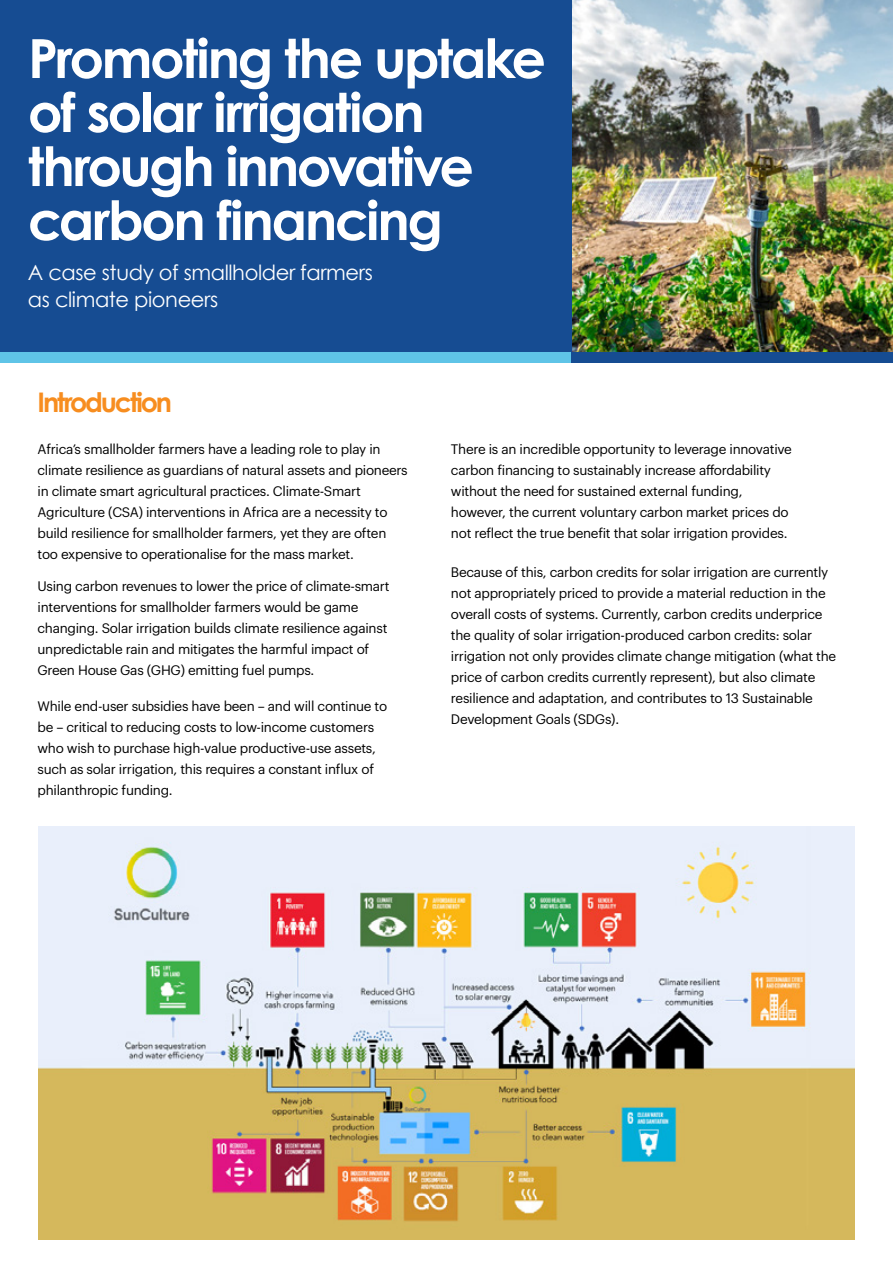
<style>
.page{position:relative;width:893px;height:1263px;background:#fff}
.page>*{position:absolute;margin:0;border:0;box-sizing:border-box;transform-origin:0 0}
.t1{font:700 54px/54px "Century Gothic";letter-spacing:-.045em;color:#fff}
.t2{font:700 27px "Century Gothic";letter-spacing:-.075em;color:#f78d1f}
.t3{font:21px/27px "Century Gothic";letter-spacing:-.02em;color:#fff}
.t4{font:13.5px/21px "Graphik";letter-spacing:-.02em;color:#000}
</style>
<div class="page">
<img style="left:571px;top:0;width:322px;height:352px">
<div style="left:0;top:0;width:571px;height:352px;background:#164c92"></div>
<div style="left:0;top:352px;width:571px;height:11px;background:#5fc4e7"></div>
<div style="left:571px;top:352px;width:322px;height:11px;background:#164c92"></div>
<img style="left:38px;top:826px;width:816px;height:413px">
<h1 class="t1" style="left:28px;top:29px;width:519px">Promoting the uptake of solar irrigation through innovative carbon financing</h1>
<h3 class="t3" style="left:28px;top:258px;width:346px">A case study of smallholder farmers as climate pioneers</h3>
<h2 class="t2" style="left:38px;top:381px;width:136px">Introduction</h2>
<p class="t4" style="left:38px;top:437px;width:372px">Africa’s smallholder farmers have a leading role to play in climate resilience as guardians of natural assets and pioneers in climate smart agricultural practices. Climate-Smart Agriculture (CSA) interventions in Africa are a necessity to build resilience for smallholder farmers, yet they are often too expensive to operationalise for the mass market.</p>
<p class="t4" style="left:38px;top:574px;width:354px">Using carbon revenues to lower the price of climate-smart interventions for smallholder farmers would be game changing. Solar irrigation builds climate resilience against unpredictable rain and mitigates the harmful impact of Green House Gas (GHG) emitting fuel pumps.</p>
<p class="t4" style="left:38px;top:695px;width:351px">While end-user subsidies have been – and will continue to be – critical to reducing costs to low-income customers who wish to purchase high-value productive-use assets, such as solar irrigation, this requires a constant influx of philanthropic funding.</p>
<p class="t4" style="left:451px;top:437px;width:342px">There is an incredible opportunity to leverage innovative carbon financing to sustainably increase affordability without the need for sustained external funding, however, the current voluntary carbon market prices do not reflect the true benefit that solar irrigation provides.</p>
<p class="t4" style="left:451px;top:560px;width:387px">Because of this, carbon credits for solar irrigation are currently not appropriately priced to provide a material reduction in the overall costs of systems. Currently, carbon credits underprice the quality of solar irrigation-produced carbon credits: solar irrigation not only provides climate change mitigation (what the price of carbon credits currently represent), but also climate resilience and adaptation, and contributes to 13 Sustainable Development Goals (SDGs).</p>
</div>
